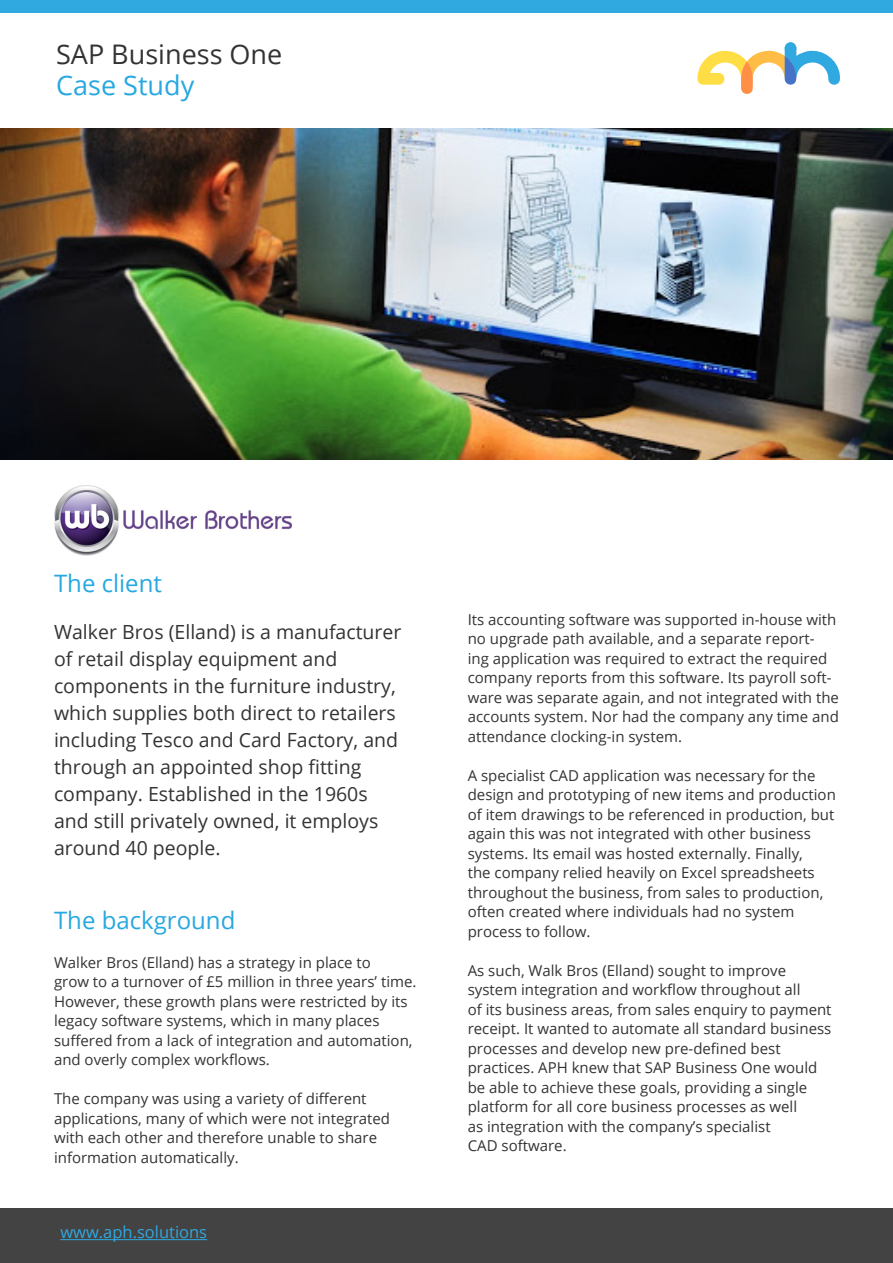
<style>
.page{position:relative;width:893px;height:1263px;background:#fff}
.page>*{position:absolute;margin:0;border:0;box-sizing:border-box;transform-origin:0 0}
.t1{font:27px/31.5px "Open Sans";color:#323332}
.t2{font:24px "Open Sans";color:#27a8e0}
.t3{font:19.5px/27px "Open Sans";color:#323332}
.t4{font:16.5px "Open Sans";color:#30a8e0}
.t5{font:15px/19.5px "Open Sans";color:#323332}
.s1{color:#27a8e0}
</style>
<div class="page">
<img style="left:0;top:128px;width:893px;height:331px">
<svg style="left:697px;top:44px;width:143px;height:50px"></svg>
<div style="left:785px;top:42px;width:11px;height:12px;background:#30a8e0;border-radius:50%"></div>
<div style="left:1px;top:1209px;width:892px;height:54px;background:#434343"></div>
<hr style="left:60px;top:1239px;width:147px;height:1px;background:#30a8e0">
<div style="left:0;top:0;width:893px;height:13px;background:#30a8e0"></div>
<img style="left:54px;top:486px;width:238px;height:69px">
<p class="t1" style="left:56px;top:38px;width:228px">SAP Business One<br><span class="s1">Case Study</span></p>
<p class="t2" style="left:54px;top:567px;width:109px">The client</p>
<p class="t3" style="left:54px;top:618px;width:349px">Walker Bros (Elland) is a manufacturer of retail display equipment and components in the furniture industry, which supplies both direct to retailers including Tesco and Card Factory, and through an appointed shop fitting company. Established in the 1960s and still privately owned, it employs around 40 people.</p>
<p class="t2" style="left:54px;top:903px;width:183px">The background</p>
<p class="t5" style="left:54px;top:952px;width:364px">Walker Bros (Elland) has a strategy in place to<br>grow to a turnover of £5 million in three years’ time.<br>However, these growth plans were restricted by its legacy software systems, which in many places suffered from a lack of integration and automation, and overly complex workflows.</p>
<p class="t5" style="left:54px;top:1088px;width:338px">The company was using a variety of different applications, many of which were not integrated with each other and therefore unable to share information automatically.</p>
<p class="t4" style="left:60px;top:1221px;width:148px">www.aph.solutions</p>
<p class="t5" style="left:468px;top:609px;width:373px">Its accounting software was supported in-house with no upgrade path available, and a separate report&shy;ing application was required to extract the required company reports from this software. Its payroll soft&shy;ware was separate again, and not integrated with the accounts system. Nor had the company any time and attendance clocking-in system.</p>
<p class="t5" style="left:468px;top:765px;width:370px">A specialist CAD application was necessary for the design and prototyping of new items and production of item drawings to be referenced in production, but again this was not integrated with other business systems. Its email was hosted externally. Finally,<br>the company relied heavily on Excel spreadsheets throughout the business, from sales to production, often created where individuals had no system process to follow.</p>
<p class="t5" style="left:468px;top:960px;width:365px">As such, Walk Bros (Elland) sought to improve system integration and workflow throughout all<br>of its business areas, from sales enquiry to payment receipt. It wanted to automate all standard business processes and develop new pre-defined best practices. APH knew that SAP Business One would be able to achieve these goals, providing a single platform for all core business processes as well<br>as integration with the company’s specialist<br>CAD software.</p>
</div>
